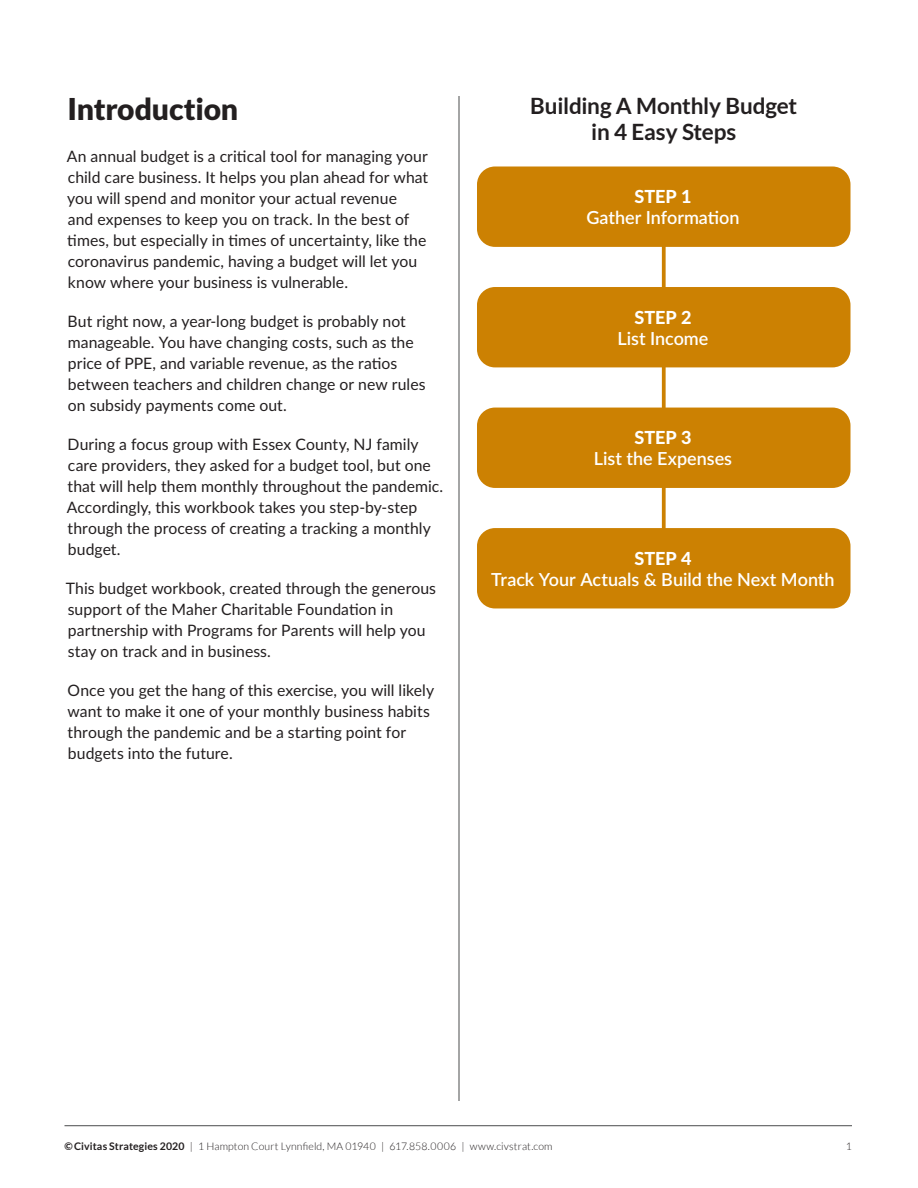
<style>
.page{position:relative;width:918px;height:1188px;background:#fff}
.page>*{position:absolute;margin:0;border:0;box-sizing:border-box;transform-origin:0 0}
.t1{font:900 30px "Lato";letter-spacing:-.01em;color:#231f20}
.t2{font:700 22.5px/25.5px "Lato";letter-spacing:-.01em;color:#231f20;text-align:center}
.Figure_Box_Body{font:600 18px/21px "Lato";color:#fff;text-align:center}
.Body{font:15.75px/21px "Lato";letter-spacing:.005em;color:#231f20}
.t3{font:300 10.5px "Lato";letter-spacing:.015em;color:#231f20}
.s1{font-weight:800}
.s2{font-weight:700}
</style>
<div class="page">
<hr style="left:64px;top:1125px;width:788px;height:1px;background:#4b4c4d">
<svg style="left:662px;top:247px;width:4px;height:281px"></svg>
<div style="left:477px;top:166px;width:373px;height:81px;background:#cc8102;border-radius:18px"></div>
<div style="left:477px;top:408px;width:373px;height:80px;background:#cc8102;border-radius:18px"></div>
<div style="left:477px;top:528px;width:373px;height:80px;background:#cc8102;border-radius:18px"></div>
<div style="left:477px;top:287px;width:373px;height:80px;background:#cc8102;border-radius:18px"></div>
<hr style="left:459px;top:96px;width:1px;height:1005px;background:#4b4c4d">
<h1 class="t1" style="left:68px;top:92px;width:172px">Introduction</h1>
<p class="Body" style="left:67px;top:145px;width:363px">An annual budget is a critical tool for managing your child care business. It helps you plan ahead for what you will spend and monitor your actual revenue<br>and expenses to keep you on track. In the best of times, but especially in times of uncertainty, like the coronavirus pandemic, having a budget will let you know where your business is vulnerable.</p>
<p class="Body" style="left:68px;top:310px;width:359px">But right now, a year-long budget is probably not manageable. You have changing costs, such as the price of PPE, and variable revenue, as the ratios between teachers and children change or new rules on subsidy payments come out.</p>
<p class="Body" style="left:67px;top:433px;width:378px">During a focus group with Essex County, NJ family care providers, they asked for a budget tool, but one that will help them monthly throughout the pandemic.<br>Accordingly, this workbook takes you step-by-step through the process of creating a tracking a monthly budget.</p>
<p class="Body" style="left:66px;top:577px;width:372px">This budget workbook, created through the generous support of the Maher Charitable Foundation in partnership with Programs for Parents will help you stay on track and in business.</p>
<p class="Body" style="left:68px;top:679px;width:368px">Once you get the hang of this exercise, you will likely want to make it one of your monthly business habits through the pandemic and be a starting point for budgets into the future.</p>
<p class="t2" style="left:530px;top:93px;width:268px">Building A Monthly Budget in 4 Easy Steps</p>
<p class="Figure_Box_Body" style="left:586px;top:186px;width:155px"><span class="s1">STEP 1<br></span>Gather Information</p>
<p class="Figure_Box_Body" style="left:617px;top:306px;width:93px"><span class="s1">STEP 2<br></span>List Income</p>
<p class="Figure_Box_Body" style="left:594px;top:427px;width:140px"><span class="s1">STEP 3<br></span>List the Expenses</p>
<p class="Figure_Box_Body" style="left:491px;top:547px;width:345px"><span class="s1">STEP 4<br></span>Track Your Actuals &amp; Build the Next Month</p>
<p class="t3" style="left:64px;top:1140px;width:490px"><span class="s2">©Civitas Strategies 2020</span> | 1 Hampton Court Lynnfield, MA 01940 | 617.858.0006 | www.civstrat.com</p>
<p class="t3" style="left:846px;top:1140px;width:8px">1</p>
</div>
